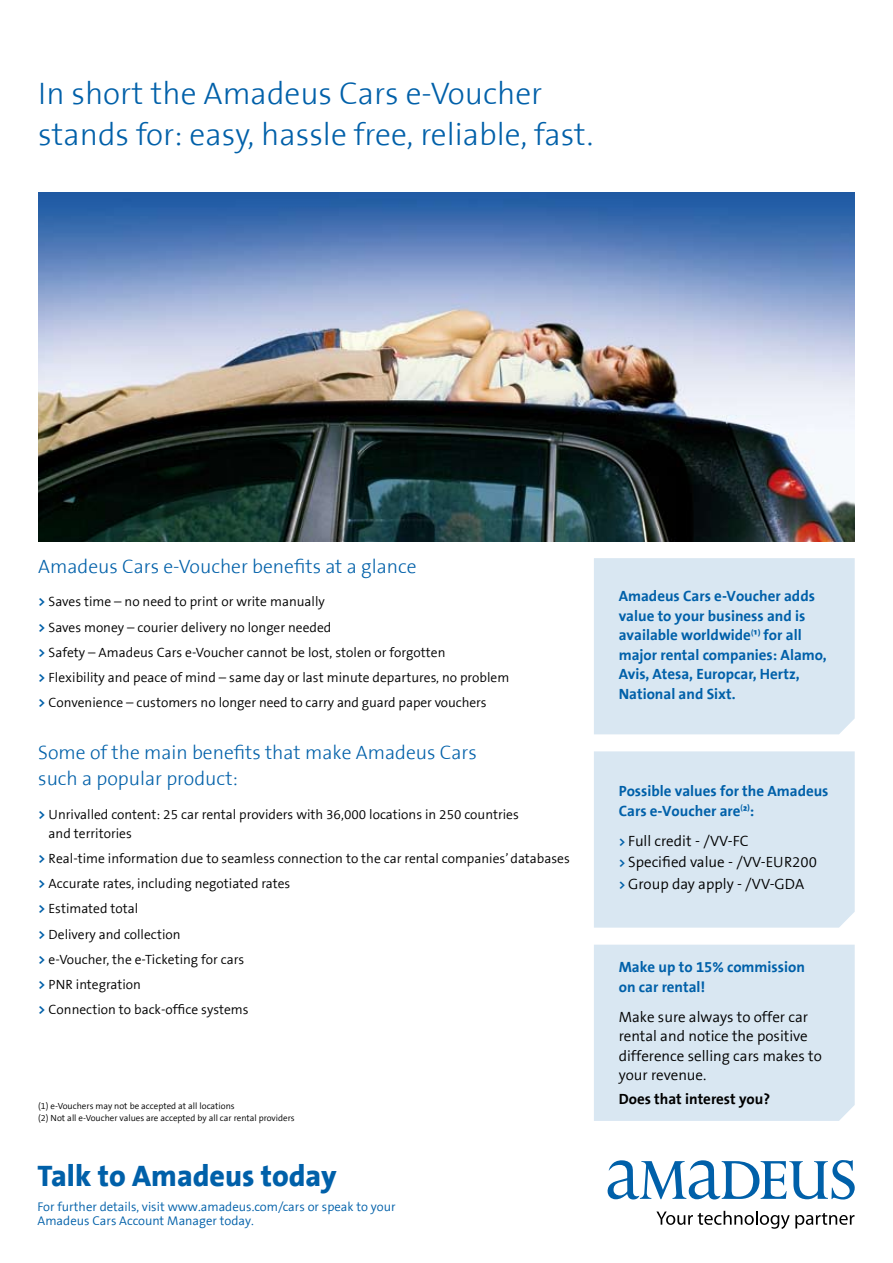
<style>
.page{position:relative;width:893px;height:1263px;background:#fff}
.page>*{position:absolute;margin:0;border:0;box-sizing:border-box;transform-origin:0 0}
.t1{font:300 31.5px/40.5px "The Sans B3";color:#0060a9}
.t2{font:800 30px "The Sans B8";color:#0060a9}
.t3{font:300 19.5px/25.5px "The Sans B3";color:#0060a9}
.t4{font:700 15px/19.5px "The Sans B7";color:#0060a9}
.t5{font:300 15px/19.5px "The Sans B4";color:#000}
.t6{font:700 15px "The Sans B7";color:#000}
.t7{font:300 13.5px/25px "The Sans B4";color:#000}
.t8{font:300 12.75px/13.5px "The Sans B4";color:#0060a9}
.t9{font:300 9px/12px "The Sans B4";color:#000}
.s1{font-family:"The Sans B7";font-weight:700;color:#0060a9}
.s2{font-family:"The Sans B7";font-weight:700;font-size:12.75px;color:#0060a9}
</style>
<div class="page">
<svg style="left:607px;top:1160px;width:248px;height:39px"></svg>
<svg style="left:656px;top:1211px;width:198px;height:18px"></svg>
<img style="left:38px;top:192px;width:817px;height:349px">
<div style="left:594px;top:558px;width:261px;height:176px;background:#d9e7f2"></div>
<div style="left:594px;top:945px;width:261px;height:176px;background:#d9e7f2"></div>
<div style="left:594px;top:751px;width:261px;height:177px;background:#d9e7f2"></div>
<h1 class="t1" style="left:38px;top:75px;width:557px">In short the Amadeus Cars e-Voucher stands for: easy, hassle free, reliable, fast.</h1>
<h3 class="t3" style="left:38px;top:554px;width:380px">Amadeus Cars e-Voucher benefits at a glance</h3>
<p class="t7" style="left:38px;top:590px;width:473px"><span class="s1">&gt;</span> Saves time – no need to print or write manually<br><span class="s1">&gt;</span> Saves money – courier delivery no longer needed<br><span class="s1">&gt;</span> Safety – Amadeus Cars e-Voucher cannot be lost, stolen or forgotten<br><span class="s1">&gt;</span> Flexibility and peace of mind – same day or last minute departures, no problem <span class="s1">&gt;</span> Convenience – customers no longer need to carry and guard paper vouchers</p>
<h3 class="t3" style="left:38px;top:741px;width:440px">Some of the main benefits that make Amadeus Cars such a popular product:</h3>
<p class="t7" style="left:49px;top:806px;width:472px;line-height:18.8px;text-indent:-10px"><span class="s1">&gt;</span> Unrivalled content: 25 car rental providers with 36,000 locations in 250 countries and territories</p>
<p class="t7" style="left:38px;top:847px;width:533px"><span class="s1">&gt;</span> Real-time information due to seamless connection to the car rental companies’ databases <span class="s1">&gt;</span> Accurate rates, including negotiated rates<br><span class="s1">&gt;</span> Estimated total<br><span class="s1">&gt;</span> Delivery and collection<br><span class="s1">&gt;</span> e-Voucher, the e-Ticketing for cars<br><span class="s1">&gt;</span> PNR integration<br><span class="s1">&gt;</span> Connection to back-office systems</p>
<p class="t9" style="left:38px;top:1100px;width:258px">(1) e-Vouchers may not be accepted at all locations<br>(2) Not all e-Voucher values are accepted by all car rental providers</p>
<h2 class="t2" style="left:38px;top:1159px;width:300px">Talk to Amadeus today</h2>
<p class="t8" style="left:38px;top:1200px;width:360px">For further details, visit www.amadeus.com/cars or speak to your<br>Amadeus Cars Account Manager today.</p>
<p class="t4" style="left:619px;top:587px;width:209px">Amadeus Cars e-Voucher adds value to your business and is available worldwide<sup>(</sup>¹<sup>)</sup> for all major rental companies: Alamo,<br>Avis, Atesa, Europcar, Hertz,<br>National and Sixt.</p>
<p class="t4" style="left:619px;top:782px;width:211px">Possible values for the Amadeus<br>Cars e-Voucher are<sup>(</sup>²<sup>)</sup>:</p>
<p class="t5" style="left:619px;top:830px;width:200px;line-height:21.6px"><span class="s2">&gt;</span> Full credit - /VV-FC<br><span class="s2">&gt;</span> Specified value - /VV-EUR200 <span class="s2">&gt;</span> Group day apply - /VV-GDA</p>
<p class="t4" style="left:619px;top:958px;width:188px">Make up to 15% commission on car rental!</p>
<p class="t5" style="left:619px;top:1007px;width:205px">Make sure always to offer car rental and notice the positive difference selling cars makes to your revenue.</p>
<p class="t6" style="left:619px;top:1091px;width:153px">Does that interest you?</p>
</div>
